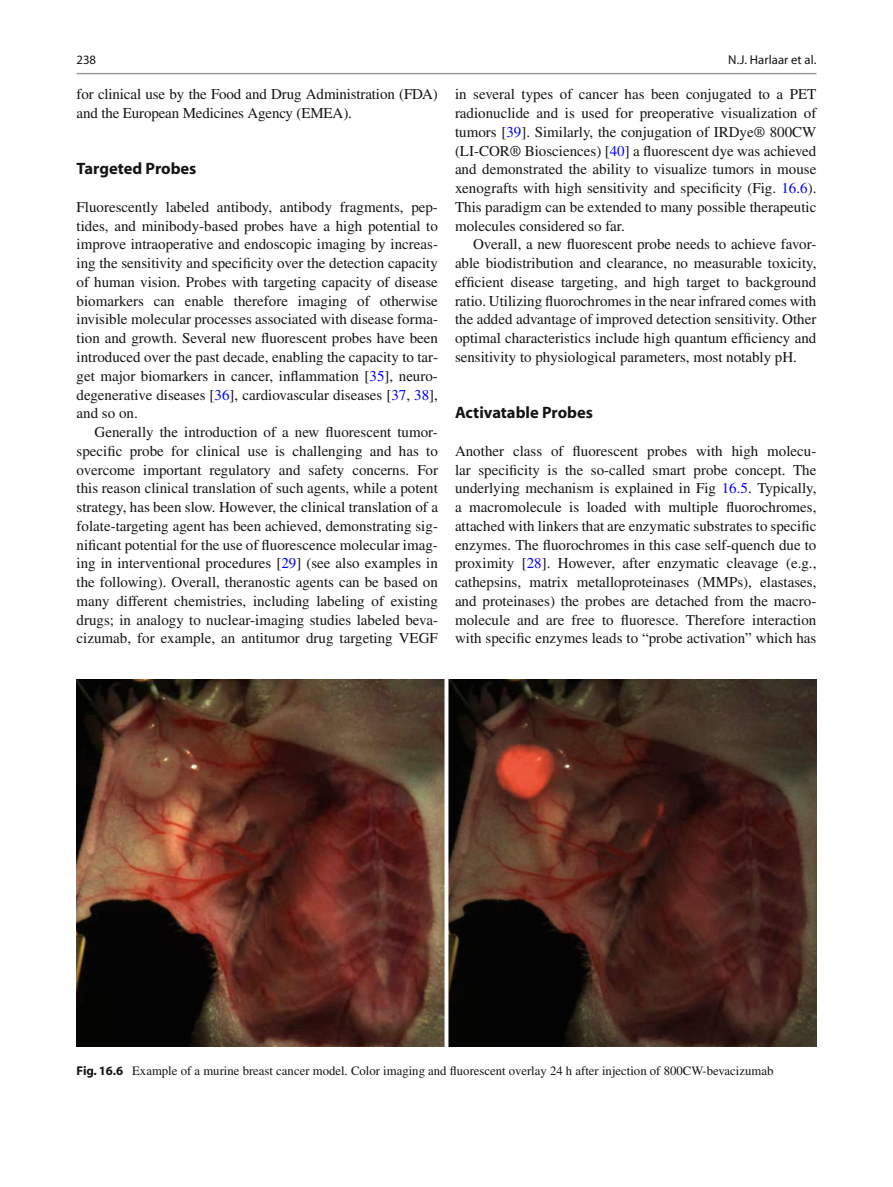
<style>
.page{position:relative;width:893px;height:1187px;background:#fff}
.page>*{position:absolute;margin:0;border:0;box-sizing:border-box;transform-origin:0 0}
.t1{font:700 16.5px "Myriad";color:#131413}
.t2{font:15px/18.8px "Times";color:#131413;text-align:justify}
.t3{font:12.75px "Times";color:#131413}
.t4{font:12.75px "Myriad";letter-spacing:.005em;color:#131413}
.s1{color:#00f}
.s2{font-family:"Myriad";font-weight:700}
</style>
<div class="page">
<img style="left:77px;top:679px;width:739px;height:367px">
<hr style="left:77px;top:73px;width:739px;height:1px;background:#989898">
<p class="t4" style="left:77px;top:55px;width:21px">238</p>
<p class="t2" style="left:77px;top:86px;width:363px">for clinical use by the Food and Drug Administration (FDA) and the European Medicines Agency (EMEA).</p>
<p class="t1" style="left:77px;top:163px;width:121px">Targeted Probes</p>
<p class="t2" style="left:77px;top:199px;width:363px">Fluorescently labeled antibody, antibody fragments, pep&shy;tides, and minibody-based probes have a high potential to improve intraoperative and endoscopic imaging by increas&shy;ing the sensitivity and specificity over the detection capacity of human vision. Probes with targeting capacity of disease biomarkers can enable therefore imaging of otherwise invisible molecular processes associated with disease forma&shy;tion and growth. Several new fluorescent probes have been introduced over the past decade, enabling the capacity to tar&shy;get major biomarkers in cancer, inflammation [ <span class="s1">35</span> ], neuro&shy;degenerative diseases [ <span class="s1">36</span> ], cardiovascular diseases [ <span class="s1">37</span> , <span class="s1">38</span> ], and so on.</p>
<p class="t2" style="left:77px;top:424px;width:363px;text-indent:18px">Generally the introduction of a new fluorescent tumor&shy;specific probe for clinical use is challenging and has to overcome important regulatory and safety concerns. For this reason clinical translation of such agents, while a potent strategy, has been slow. However, the clinical translation of a folate-targeting agent has been achieved, demonstrating sig&shy;nificant potential for the use of fluorescence molecular imag&shy;ing in interventional procedures [ <span class="s1">29</span> ] (see also examples in the following). Overall, theranostic agents can be based on many different chemistries, including labeling of existing drugs; in analogy to nuclear-imaging studies labeled beva&shy;cizumab, for example, an antitumor drug targeting VEGF</p>
<p class="t4" style="left:728px;top:55px;width:90px">N.J. Harlaar et al.</p>
<p class="t2" style="left:455px;top:86px;width:363px">in several types of cancer has been conjugated to a PET radionuclide and is used for preoperative visualization of tumors [ <span class="s1">39</span> ]. Similarly, the conjugation of IRDye® 800CW (LI-COR® Biosciences) [ <span class="s1">40</span> ] a fluorescent dye was achieved and demonstrated the ability to visualize tumors in mouse xenografts with high sensitivity and specificity (Fig. <span class="s1">16.6</span> ).<br>This paradigm can be extended to many possible therapeutic molecules considered so far.</p>
<p class="t2" style="left:455px;top:236px;width:363px;text-indent:18px">Overall, a new fluorescent probe needs to achieve favor&shy;able biodistribution and clearance, no measurable toxicity, efficient disease targeting, and high target to background ratio. Utilizing fluorochromes in the near infrared comes with the added advantage of improved detection sensitivity. Other optimal characteristics include high quantum efficiency and sensitivity to physiological parameters, most notably pH.</p>
<p class="t1" style="left:455px;top:406px;width:139px">Activatable Probes</p>
<p class="t2" style="left:455px;top:443px;width:363px">Another class of fluorescent probes with high molecu&shy;lar specificity is the so-called smart probe concept. The underlying mechanism is explained in Fig <span class="s1">16.5</span> . Typically, a macromolecule is loaded with multiple fluorochromes, attached with linkers that are enzymatic substrates to specific enzymes. The fluorochromes in this case self-quench due to proximity [ <span class="s1">28</span> ]. However, after enzymatic cleavage (e.g., cathepsins, matrix metalloproteinases (MMPs), elastases, and proteinases) the probes are detached from the macro&shy;molecule and are free to fluoresce. Therefore interaction with specific enzymes leads to “probe activation” which has</p>
<p class="t3" style="left:77px;top:1065px;width:698px"><span class="s2">Fig. 16.6</span> Example of a murine breast cancer model. Color imaging and fluorescent overlay 24 h after injection of 800CW-bevacizumab</p>
</div>
